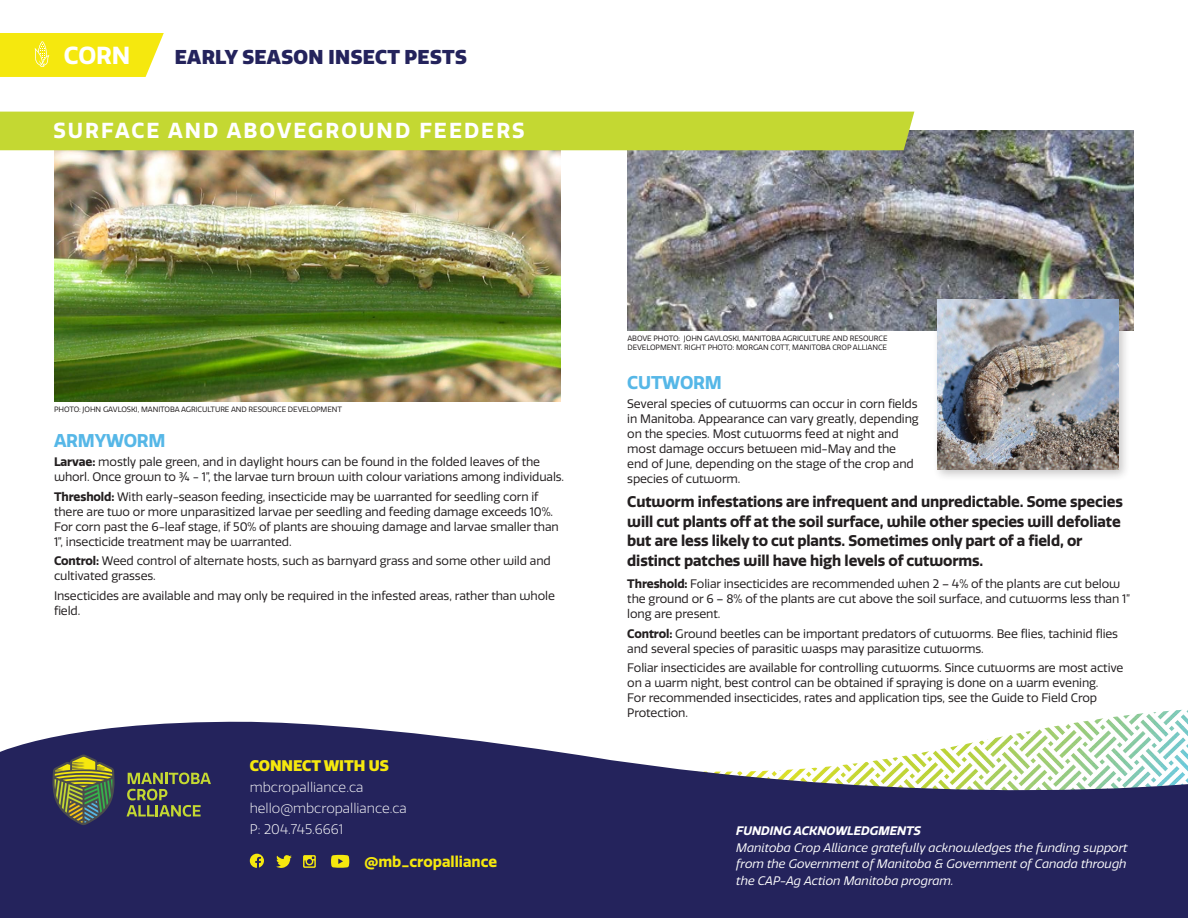
<style>
.page{position:relative;width:1188px;height:918px;background:#fff}
.page>*{position:absolute;margin:0;border:0;box-sizing:border-box;transform-origin:0 0}
.t1{font:700 24px "Quatro";color:#fff}
.t2{font:700 21.15px "Quatro";letter-spacing:.1em;color:#fff}
.t3{font:900 19.5px "Quatro";letter-spacing:.02em;color:#24235c}
.t4{font:700 18px "Quatro";letter-spacing:-.01em;color:#56b7e7}
.t5{font:700 15px/19.5px "Quatro";letter-spacing:-.01em;color:#231f20}
.t6{font:700 15px "Quatro";color:#f5e80e}
.t7{font:900 15px "Quatro";color:#f5e80e}
.t8{font:300 13.5px/21px "Quatro";color:#fff}
.t9{font:12px/15px "Quatro";letter-spacing:-.01em;color:#231f20}
.t10{font:italic 12px/16.5px "Quatro";color:#fff;text-align:justify}
.t11{font:italic 700 12px "Quatro";color:#fff}
.t12{font:7.5px/9px "Quatro";letter-spacing:-.01em;color:#231f20}
.s1{font-weight:700}
</style>
<div class="page">
<svg style="left:0;top:720px;width:1188px;height:198px;fill:#24235c"></svg>
<svg style="left:52px;top:755px;width:63px;height:70px;background:#636b47"></svg>
<svg style="left:127px;top:773px;width:84px;height:44px;background:#53584f"></svg>
<svg style="left:0;top:33px;width:164px;height:44px;background:#f5e91e"></svg>
<img style="left:54px;top:150px;width:506px;height:251px">
<img style="left:627px;top:131px;width:507px;height:200px">
<div style="left:0;top:112px;width:914px;height:38px;background:#c4d832"></div>
<div style="left:933px;top:294px;width:198px;height:187px;background:#231f20;opacity:.25"></div>
<img style="left:938px;top:299px;width:181px;height:170px">
<svg style="left:276px;top:855px;width:16px;height:13px"></svg>
<svg style="left:303px;top:855px;width:13px;height:13px"></svg>
<svg style="left:250px;top:854px;width:14px;height:14px"></svg>
<svg style="left:331px;top:855px;width:18px;height:13px"></svg>
<h1 class="t1" style="left:64px;top:41px;width:68px">CORN</h1>
<h3 class="t3" style="left:175px;top:45px;width:293px">EARLY SEASON INSECT PESTS</h3>
<h2 class="t2" style="left:53px;top:118px;width:473px">SURFACE AND ABOVEGROUND FEEDERS</h2>
<p class="t12" style="left:54px;top:405px;width:289px">PHOTO: JOHN GAVLOSKI, MANITOBA AGRICULTURE AND RESOURCE DEVELOPMENT</p>
<h3 class="t4" style="left:54px;top:430px;width:113px">ARMYWORM</h3>
<p class="t9" style="left:54px;top:455px;width:512px"><span class="s1">Larvae:</span> mostly pale green, and in daylight hours can be found in the folded leaves of the whorl. Once grown to ¾ - 1”, the larvae turn brown with colour variations among individuals.</p>
<p class="t9" style="left:54px;top:489px;width:506px"><span class="s1">Threshold:</span> With early-season feeding, insecticide may be warranted for seedling corn if there are two or more unparasitized larvae per seedling and feeding damage exceeds 10%.<br>For corn past the 6-leaf stage, if 50% of plants are showing damage and larvae smaller than 1”, insecticide treatment may be warranted.</p>
<p class="t9" style="left:54px;top:554px;width:498px"><span class="s1">Control:</span> Weed control of alternate hosts, such as barnyard grass and some other wild and cultivated grasses.</p>
<p class="t9" style="left:54px;top:588px;width:502px">Insecticides are available and may only be required in the infested areas, rather than whole field.</p>
<p class="t7" style="left:250px;top:756px;width:141px">CONNECT WITH US</p>
<p class="t8" style="left:250px;top:777px;width:159px">mbcropalliance.ca hello@mbcropalliance.ca<br>P: 204.745.6661</p>
<p class="t6" style="left:364px;top:853px;width:134px">@mb_cropalliance</p>
<p class="t12" style="left:627px;top:334px;width:262px">ABOVE PHOTO: JOHN GAVLOSKI, MANITOBA AGRICULTURE AND RESOURCE<br>DEVELOPMENT. RIGHT PHOTO: MORGAN COTT, MANITOBA CROP ALLIANCE</p>
<h3 class="t4" style="left:627px;top:372px;width:96px">CUTWORM</h3>
<p class="t9" style="left:627px;top:397px;width:293px">Several species of cutworms can occur in corn fields in Manitoba. Appearance can vary greatly, depending on the species. Most cutworms feed at night and most damage occurs between mid-May and the end of June, depending on the stage of the crop and species of cutworm.</p>
<p class="t5" style="left:627px;top:492px;width:497px">Cutworm infestations are infrequent and unpredictable. Some species will cut plants off at the soil surface, while other species will defoliate but are less likely to cut plants. Sometimes only part of a field, or distinct patches will have high levels of cutworms.</p>
<p class="t9" style="left:627px;top:577px;width:505px"><span class="s1">Threshold:</span> Foliar insecticides are recommended when 2 – 4% of the plants are cut below the ground or 6 – 8% of the plants are cut above the soil surface, and cutworms less than 1” long are present.</p>
<p class="t9" style="left:627px;top:626px;width:492px"><span class="s1">Control:</span> Ground beetles can be important predators of cutworms. Bee flies, tachinid flies and several species of parasitic wasps may parasitize cutworms.</p>
<p class="t9" style="left:627px;top:661px;width:498px">Foliar insecticides are available for controlling cutworms. Since cutworms are most active on a warm night, best control can be obtained if spraying is done on a warm evening.<br>For recommended insecticides, rates and application tips, see the Guide to Field Crop Protection.</p>
<p class="t11" style="left:736px;top:824px;width:186px">FUNDING ACKNOWLEDGMENTS</p>
<p class="t10" style="left:736px;top:840px;width:393px">Manitoba Crop Alliance gratefully acknowledges the funding support from the Government of Manitoba &amp; Government of Canada through the CAP-Ag Action Manitoba program.</p>
</div>
